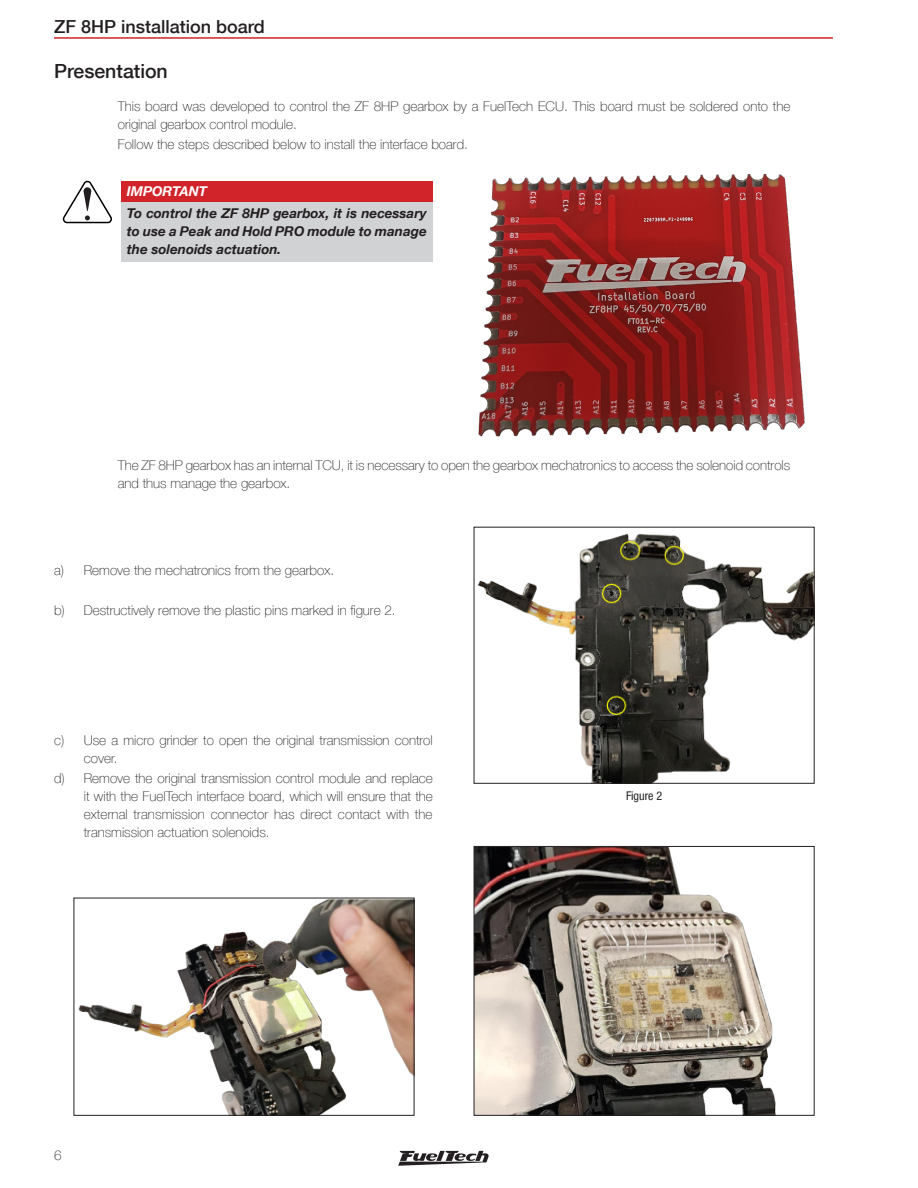
<style>
.page{position:relative;width:918px;height:1188px;background:#fff}
.page>*{position:absolute;margin:0;border:0;box-sizing:border-box;transform-origin:0 0}
.T-1{font:500 19.5px "Helvetica Neue LT Com";color:#231f20}
.t1{font:500 18px "Helvetica Neue LT Com";color:#231f20}
.CT-00{font:100 13.5px/18px "Helvetica Neue LT Com";color:#231f20}
.TX-20{font:100 13.5px/18px "Helvetica Neue LT Com";color:#231f20}
.Importante_Atenção-00{font:italic 700 13.5px/18px "Helvetica Neue LT Com";color:#231f20;text-align:justify}
.Importante_Atenção-00-2{font:italic 700 13.5px "Helvetica Neue LT Com";color:#fff}
.Legenda{font:condensed 12px "Helvetica Neue LT Com";color:#231f20}
</style>
<div class="page">
<hr style="left:54px;top:37px;width:779px;height:2px;background:#d1232a">
<svg style="left:398px;top:1151px;width:91px;height:15px"></svg>
<div style="left:121px;top:181px;width:312px;height:21px;background:#d1232a"></div>
<div style="left:121px;top:202px;width:312px;height:60px;background:#d1d2d4"></div>
<svg style="left:62px;top:180px;width:50px;height:44px"></svg>
<img style="left:478px;top:173px;width:327px;height:264px">
<img style="left:478px;top:533px;width:335px;height:249px">
<div style="left:474px;top:527px;width:341px;height:257px;border:1px solid #231f20"></div>
<img style="left:78px;top:900px;width:334px;height:214px">
<div style="left:74px;top:898px;width:340px;height:218px;border:1px solid #231f20"></div>
<img style="left:476px;top:848px;width:300px;height:266px">
<div style="left:474px;top:846px;width:341px;height:270px;border:1px solid #231f20"></div>
<h2 class="t1" style="left:54px;top:16px;width:212px">ZF 8HP installation board</h2>
<p class="T-1" style="left:54px;top:59px;width:115px">Presentation</p>
<p class="TX-20" style="left:118px;top:97px;width:674px">This board was developed to control the ZF 8HP gearbox by a FuelTech ECU. This board must be soldered onto the original gearbox control module.</p>
<p class="TX-20" style="left:118px;top:135px;width:352px">Follow the steps described below to install the interface board.</p>
<p class="Importante_Atenção-00-2" style="left:127px;top:183px;width:82px">IMPORTANT</p>
<p class="Importante_Atenção-00" style="left:127px;top:204px;width:301px">To control the ZF 8HP gearbox, it is necessary to use a Peak and Hold PRO module to manage the solenoids actuation.</p>
<p class="TX-20" style="left:118px;top:456px;width:674px">The ZF 8HP gearbox has an internal TCU, it is necessary to open the gearbox mechatronics to access the solenoid controls and thus manage the gearbox.</p>
<p class="CT-00" style="left:54px;top:561px;width:282px">a) Remove the mechatronics from the gearbox.</p>
<p class="CT-00" style="left:54px;top:601px;width:343px">b) Destructively remove the plastic pins marked in figure 2.</p>
<p class="CT-00" style="left:84px;top:731px;width:351px;text-indent:-30px">c) Use a micro grinder to open the original transmission control cover.</p>
<p class="CT-00" style="left:84px;top:769px;width:351px;text-align:justify;text-indent:-30px">d) Remove the original transmission control module and replace it with the FuelTech interface board, which will ensure that the external transmission connector has direct contact with the transmission actuation solenoids.</p>
<p class="CT-00" style="left:54px;top:1146px;width:9px">6</p>
<p class="Legenda" style="left:626px;top:789px;width:38px">Figure 2</p>
</div>
